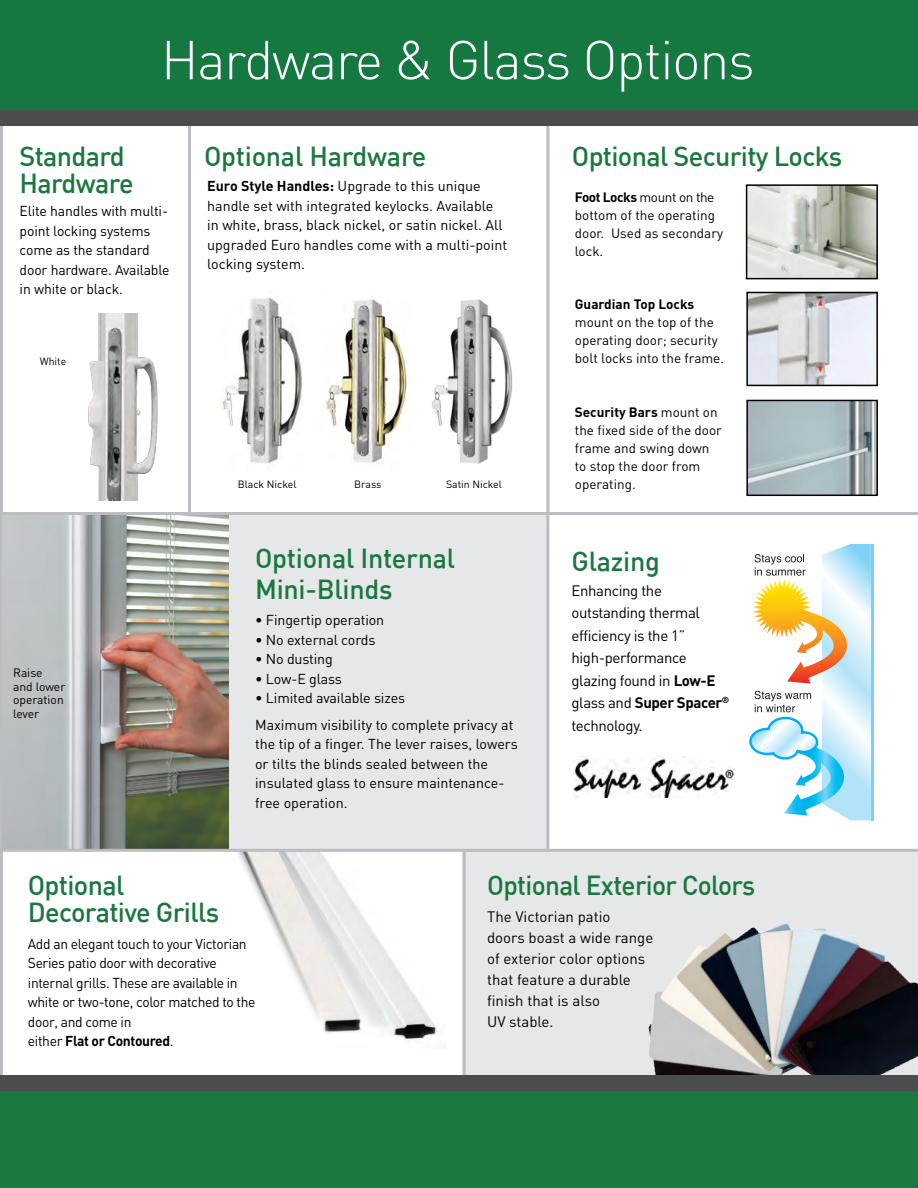
<style>
.page{position:relative;width:918px;height:1188px;background:#fff}
.page>*{position:absolute;margin:0;border:0;box-sizing:border-box;transform-origin:0 0}
.t1{font:300 54px "DIN";letter-spacing:-.025em;color:#fff}
.t2{font:500 27px/27px "DIN";letter-spacing:-.025em;color:#1a773f}
.t3{font:15px/22.5px "DIN";letter-spacing:-.02em;color:#000}
.t4{font:15px/21px "DIN";color:#000}
.Number_List{font:14.25px/19.5px "DIN";letter-spacing:-.01em;color:#000}
.t5{font:13.5px/18px "DIN";color:#000}
.t6{font:12px/13.5px "DIN";color:#000}
.t7{font:10.5px "DIN";color:#000}
.s1{font-weight:700}
</style>
<div class="page">
<hr style="left:188px;top:126px;width:3px;height:388px;background:#bcbdc0">
<div style="left:0;top:0;width:918px;height:110px;background:#147840"></div>
<div style="left:158px;top:512px;width:390px;height:337px;background:#e6e7e9"></div>
<div style="left:463px;top:849px;width:455px;height:226px;background:#e6e7e9"></div>
<img style="left:237px;top:852px;width:200px;height:189px">
<hr style="left:546px;top:126px;width:3px;height:724px;background:#bcbdc0">
<hr style="left:463px;top:852px;width:3px;height:227px;background:#bcbdc0">
<hr style="left:0;top:121px;width:3px;height:966px;background:#bcbdc0">
<img style="left:2px;top:515px;width:226px;height:335px">
<hr style="left:0;top:512px;width:918px;height:3px;background:#bcbdc0">
<hr style="left:3px;top:849px;width:915px;height:3px;background:#bcbdc0">
<hr style="left:871px;top:544px;width:3px;height:276px;background:#79d2f6">
<svg style="left:749px;top:544px;width:122px;height:276px"></svg>
<img style="left:574px;top:756px;width:160px;height:41px">
<img style="left:648px;top:923px;width:270px;height:152px">
<div style="left:0;top:110px;width:918px;height:16px;background:#4b4c4d"></div>
<img style="left:749px;top:403px;width:126px;height:90px">
<div style="left:746px;top:400px;width:132px;height:96px;border:2px solid #000"></div>
<img style="left:749px;top:187px;width:126px;height:89px">
<div style="left:746px;top:184px;width:132px;height:95px;border:2px solid #000"></div>
<img style="left:749px;top:295px;width:126px;height:88px">
<div style="left:746px;top:292px;width:132px;height:94px;border:2px solid #000"></div>
<img style="left:222px;top:297px;width:81px;height:167px">
<img style="left:326px;top:299px;width:81px;height:164px">
<img style="left:431px;top:299px;width:82px;height:165px">
<div style="left:0;top:1091px;width:918px;height:97px;background:#1a773f"></div>
<div style="left:0;top:1075px;width:918px;height:16px;background:#4b4c4d"></div>
<img style="left:88px;top:313px;width:70px;height:188px">
<p class="t1" style="left:161px;top:27px;width:595px">Hardware &amp; Glass Options</p>
<p class="t2" style="left:20px;top:142px;width:116px">Standard<br>Hardware</p>
<p class="Number_List" style="left:20px;top:201px;width:151px">Elite handles with multi&shy;point locking systems come as the standard door hardware. Available in white or black.</p>
<p class="t7" style="left:40px;top:355px;width:28px">White</p>
<p class="t2" style="left:204px;top:142px;width:224px">Optional Hardware</p>
<p class="Number_List" style="left:207px;top:176px;width:302px"><span class="s1">Euro Style Handles:</span> Upgrade to this unique handle set with integrated keylocks. Available in white, brass, black nickel, or satin nickel. All upgraded Euro handles come with a multi-point locking system.</p>
<p class="t6" style="left:13px;top:666px;width:54px">Raise<br>and lower</p>
<p class="t6" style="left:13px;top:693px;width:52px">operation lever</p>
<p class="t7" style="left:238px;top:478px;width:60px">Black Nickel</p>
<p class="t7" style="left:354px;top:478px;width:29px">Brass</p>
<p class="t7" style="left:446px;top:478px;width:57px">Satin Nickel</p>
<p class="t2" style="left:255px;top:541px;width:202px;line-height:31.5px">Optional Internal<br>Mini-Blinds</p>
<p class="Number_List" style="left:255px;top:610px;width:131px">• Fingertip operation</p>
<p class="Number_List" style="left:255px;top:630px;width:122px">• No external cords</p>
<p class="Number_List" style="left:255px;top:649px;width:79px">• No dusting</p>
<p class="Number_List" style="left:255px;top:669px;width:88px">• Low-E glass</p>
<p class="Number_List" style="left:255px;top:688px;width:152px">• Limited available sizes</p>
<p class="Number_List" style="left:255px;top:715px;width:264px">Maximum visibility to complete privacy at the tip of a finger. The lever raises, lowers or tilts the blinds sealed between the insulated glass to ensure maintenance&shy;free operation.</p>
<p class="t2" style="left:572px;top:142px;width:272px">Optional Security Locks</p>
<p class="t5" style="left:575px;top:187px;width:150px"><span class="s1">Foot Locks</span> mount on the bottom of the operating door. Used as secondary lock.</p>
<p class="t5" style="left:575px;top:295px;width:151px"><span class="s1">Guardian Top Locks </span>mount on the top of the operating door; security bolt locks into the frame.</p>
<p class="t5" style="left:575px;top:403px;width:148px"><span class="s1">Security Bars</span> mount on the fixed side of the door frame and swing down to stop the door from operating.</p>
<p class="t2" style="left:572px;top:547px;width:90px">Glazing</p>
<p class="t3" style="left:571px;top:579px;width:159px">Enhancing the outstanding thermal efficiency is the 1” high-performance glazing found in <span class="s1">Low-E </span>glass and <span class="s1">Super Spacer</span><sup>® </sup>technology.</p>
<p class="t2" style="left:28px;top:871px;width:193px">Optional<br>Decorative Grills</p>
<p class="Number_List" style="left:28px;top:933px;width:229px">Add an elegant touch to your Victorian<br>Series patio door with decorative internal grills. These are available in white or two-tone, color matched to the door, and come in<br>either <span class="s1">Flat or Contoured</span>.</p>
<p class="t2" style="left:487px;top:871px;width:270px">Optional Exterior Colors</p>
<p class="t4" style="left:487px;top:906px;width:168px">The Victorian patio<br>doors boast a wide range of exterior color options that feature a durable finish that is also<br>UV stable.</p>
</div>
